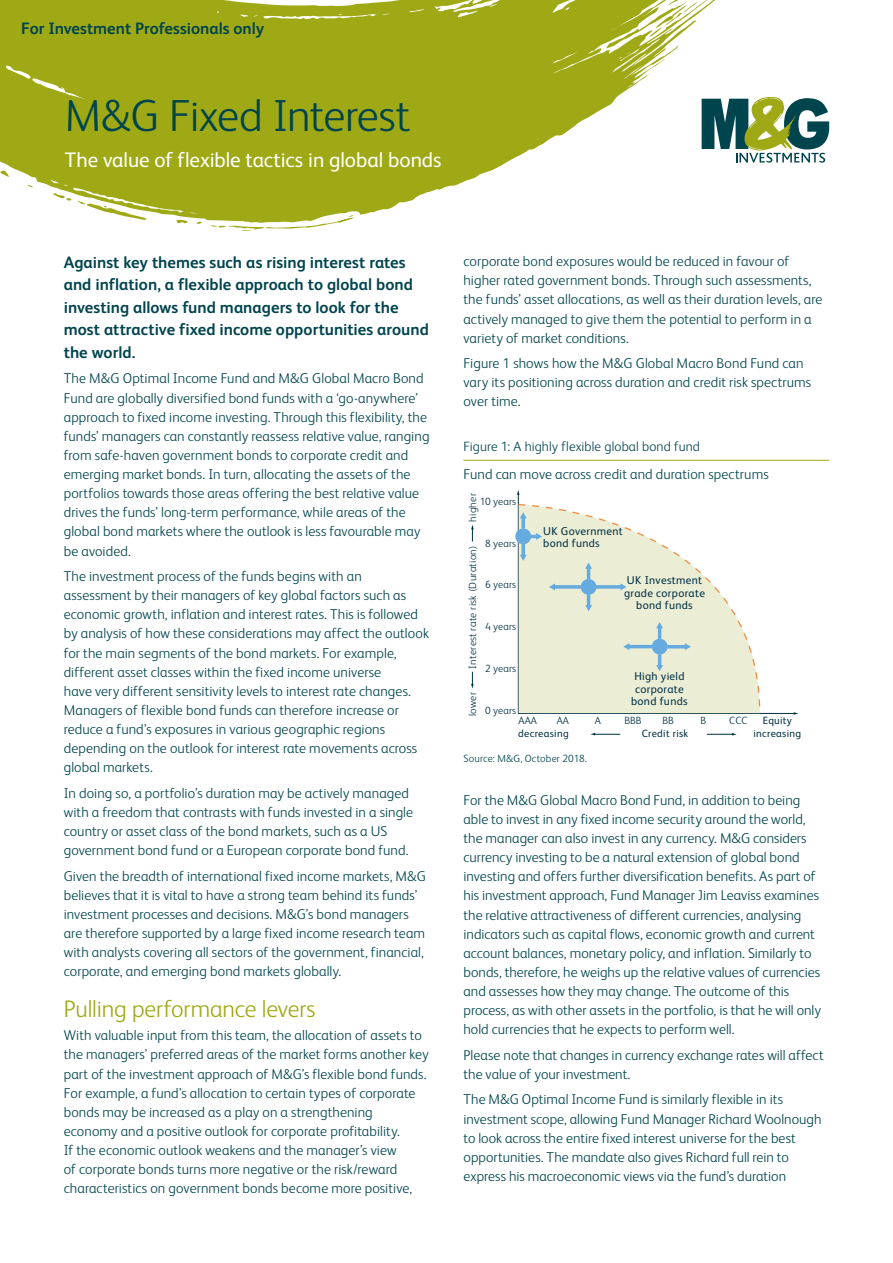
<style>
.page{position:relative;width:893px;height:1263px;background:#fff}
.page>*{position:absolute;margin:0;border:0;box-sizing:border-box;transform-origin:0 0}
.Header_H1{font:300 45px "FS Albert Pro";letter-spacing:-.02em;color:#00444d}
.Subheading_S1{font:300 24px "FS Albert Pro";letter-spacing:-.005em;color:#9fa915}
.Header__qualifier__q{font:21px "FS Albert Pro";letter-spacing:-.005em;color:#fff}
.Intro_B0{font:700 16.5px/22.5px "FS Albert Pro";color:#00444d}
.Audience{font:700 16.5px "FS Albert Pro";color:#00444d}
.Body_B1{font:300 14.25px/19.2px "FS Albert Pro";letter-spacing:.005em;color:#00444d}
.Heading_tH2{font:300 13.5px "FS Albert Pro";letter-spacing:.01em;color:#00444d}
.t1{font:11.4px/12.3px "FS Albert Pro";letter-spacing:.025em;color:#003042;text-align:center}
.t2{font:300 10.5px "FS Albert Pro";letter-spacing:.015em;color:#003042}
.t3{font:10.5px/12.6px "FS Albert Pro";letter-spacing:.03em;color:#003042;text-align:center}
.Source_SC1{font:300 10.5px "FS Albert Pro";letter-spacing:.02em;color:#00444d}
</style>
<div class="page">
<svg style="left:0;top:0;width:770px;height:231px;fill:#9fa915"></svg>
<div style="left:65px;top:17px;width:83px;height:26px;background:#9fa915"></div>
<div style="left:148px;top:23px;width:151px;height:26px;background:#9fa915"></div>
<hr style="left:463px;top:460px;width:366px;height:1px;background:#9fa915">
<svg style="left:517px;top:503px;width:244px;height:211px"></svg>
<hr style="left:523px;top:535px;width:14px;height:3px;background:#65abdf">
<svg style="left:536px;top:533px;width:6px;height:7px"></svg>
<div style="left:515px;top:528px;width:16px;height:16px;background:#65abdf;border-radius:50%"></div>
<svg style="left:521px;top:518px;width:4px;height:11px"></svg>
<svg style="left:520px;top:512px;width:7px;height:6px"></svg>
<svg style="left:521px;top:544px;width:4px;height:11px"></svg>
<svg style="left:520px;top:555px;width:7px;height:6px"></svg>
<div style="left:652px;top:639px;width:16px;height:15px;background:#65abdf;border-radius:50%"></div>
<svg style="left:656px;top:622px;width:7px;height:17px"></svg>
<svg style="left:656px;top:654px;width:7px;height:17px"></svg>
<hr style="left:667px;top:645px;width:19px;height:3px;background:#65abdf">
<svg style="left:685px;top:643px;width:6px;height:7px"></svg>
<hr style="left:628px;top:645px;width:24px;height:3px;background:#65abdf">
<svg style="left:623px;top:643px;width:6px;height:7px"></svg>
<svg style="left:585px;top:563px;width:7px;height:16px"></svg>
<svg style="left:585px;top:595px;width:7px;height:16px"></svg>
<div style="left:581px;top:579px;width:15px;height:16px;background:#65abdf;border-radius:50%"></div>
<svg style="left:555px;top:585px;width:26px;height:4px"></svg>
<svg style="left:549px;top:583px;width:6px;height:7px"></svg>
<svg style="left:596px;top:585px;width:24px;height:4px"></svg>
<svg style="left:620px;top:583px;width:6px;height:7px"></svg>
<svg style="left:471px;top:672px;width:3px;height:16px"></svg>
<svg style="left:471px;top:525px;width:3px;height:16px"></svg>
<svg style="left:707px;top:733px;width:30px;height:2px"></svg>
<svg style="left:590px;top:733px;width:30px;height:2px"></svg>
<svg style="left:702px;top:97px;width:127px;height:66px"></svg>
<p class="Audience" style="left:21px;top:17px;width:244px">For Investment Professionals only</p>
<p class="Header_H1" style="left:65px;top:85px;width:347px">M&amp;G Fixed Interest</p>
<p class="Header__qualifier__q" style="left:65px;top:145px;width:378px">The value of flexible tactics in global bonds</p>
<p class="Intro_B0" style="left:64px;top:250px;width:367px">Against key themes such as rising interest rates and inflation, a flexible approach to global bond investing allows fund managers to look for the most attractive fixed income opportunities around the world.</p>
<p class="Body_B1" style="left:64px;top:368px;width:367px">The M&amp;G Optimal Income Fund and M&amp;G Global Macro Bond Fund are globally diversified bond funds with a ‘go-anywhere’ approach to fixed income investing. Through this flexibility, the funds’ managers can constantly reassess relative value, ranging from safe-haven government bonds to corporate credit and emerging market bonds. In turn, allocating the assets of the portfolios towards those areas offering the best relative value drives the funds’ long-term performance, while areas of the global bond markets where the outlook is less favourable may be avoided.</p>
<p class="Body_B1" style="left:64px;top:566px;width:367px">The investment process of the funds begins with an assessment by their managers of key global factors such as economic growth, inflation and interest rates. This is followed by analysis of how these considerations may affect the outlook for the main segments of the bond markets. For example, different asset classes within the fixed income universe<br>have very different sensitivity levels to interest rate changes.<br>Managers of flexible bond funds can therefore increase or reduce a fund’s exposures in various geographic regions depending on the outlook for interest rate movements across global markets.</p>
<p class="Body_B1" style="left:64px;top:782px;width:351px">In doing so, a portfolio’s duration may be actively managed with a freedom that contrasts with funds invested in a single country or asset class of the bond markets, such as a US government bond fund or a European corporate bond fund.</p>
<p class="Body_B1" style="left:64px;top:865px;width:364px">Given the breadth of international fixed income markets, M&amp;G believes that it is vital to have a strong team behind its funds’ investment processes and decisions. M&amp;G’s bond managers are therefore supported by a large fixed income research team with analysts covering all sectors of the government, financial, corporate, and emerging bond markets globally.</p>
<p class="Subheading_S1" style="left:64px;top:992px;width:253px">Pulling performance levers</p>
<p class="Body_B1" style="left:64px;top:1025px;width:366px">With valuable input from this team, the allocation of assets to the managers’ preferred areas of the market forms another key part of the investment approach of M&amp;G’s flexible bond funds.<br>For example, a fund’s allocation to certain types of corporate bonds may be increased as a play on a strengthening economy and a positive outlook for corporate profitability.<br>If the economic outlook weakens and the manager’s view<br>of corporate bonds turns more negative or the risk/reward characteristics on government bonds become more positive,</p>
<p class="Body_B1" style="left:463px;top:251px;width:360px">corporate bond exposures would be reduced in favour of higher rated government bonds. Through such assessments, the funds’ asset allocations, as well as their duration levels, are actively managed to give them the potential to perform in a variety of market conditions.</p>
<p class="Body_B1" style="left:463px;top:353px;width:349px">Figure 1 shows how the M&amp;G Global Macro Bond Fund can vary its positioning across duration and credit risk spectrums over time.</p>
<p class="Heading_tH2" style="left:463px;top:437px;width:238px">Figure 1: A highly flexible global bond fund</p>
<p class="Body_B1" style="left:463px;top:464px;width:307px">Fund can move across credit and duration spectrums</p>
<p class="t2" style="left:465px;top:522px;width:30px;rotate:-90deg">higher</p>
<p class="t2" style="left:480px;top:494px;width:38px">10 years</p>
<p class="t2" style="left:465px;top:669px;width:125px;rotate:-90deg">Interest rate risk (Duration)</p>
<p class="t2" style="left:465px;top:716px;width:25px;rotate:-90deg">lower</p>
<p class="t2" style="left:485px;top:536px;width:33px">8 years</p>
<p class="t2" style="left:485px;top:577px;width:33px">6 years</p>
<p class="t2" style="left:485px;top:619px;width:33px">4 years</p>
<p class="t1" style="left:543px;top:524px;width:81px;text-align:left">UK Government bond funds</p>
<p class="t1" style="left:624px;top:573px;width:82px">UK Investment grade corporate bond funds</p>
<p class="t2" style="left:485px;top:661px;width:33px">2 years</p>
<p class="t1" style="left:631px;top:669px;width:58px">High yield corporate bond funds</p>
<p class="t2" style="left:485px;top:703px;width:33px">0 years</p>
<p class="t2" style="left:519px;top:713px;width:20px">AAA</p>
<p class="t2" style="left:557px;top:713px;width:14px">AA</p>
<p class="t2" style="left:595px;top:713px;width:8px">A</p>
<p class="t2" style="left:624px;top:713px;width:19px">BBB</p>
<p class="t2" style="left:662px;top:713px;width:13px">BB</p>
<p class="t2" style="left:700px;top:713px;width:7px">B</p>
<p class="t2" style="left:729px;top:713px;width:20px">CCC</p>
<p class="t3" style="left:753px;top:714px;width:49px">Equity increasing</p>
<p class="t3" style="left:518px;top:726px;width:52px">decreasing</p>
<p class="t3" style="left:642px;top:726px;width:48px">Credit risk</p>
<p class="Source_SC1" style="left:463px;top:751px;width:125px">Source: M&amp;G, October 2018.</p>
<p class="Body_B1" style="left:463px;top:789px;width:359px">For the M&amp;G Global Macro Bond Fund, in addition to being able to invest in any fixed income security around the world, the manager can also invest in any currency. M&amp;G considers currency investing to be a natural extension of global bond investing and offers further diversification benefits. As part of his investment approach, Fund Manager Jim Leaviss examines the relative attractiveness of different currencies, analysing indicators such as capital flows, economic growth and current account balances, monetary policy, and inflation. Similarly to bonds, therefore, he weighs up the relative values of currencies and assesses how they may change. The outcome of this process, as with other assets in the portfolio, is that he will only hold currencies that he expects to perform well.</p>
<p class="Body_B1" style="left:463px;top:1044px;width:362px">Please note that changes in currency exchange rates will affect the value of your investment.</p>
<p class="Body_B1" style="left:463px;top:1089px;width:359px">The M&amp;G Optimal Income Fund is similarly flexible in its investment scope, allowing Fund Manager Richard Woolnough to look across the entire fixed interest universe for the best opportunities. The mandate also gives Richard full rein to express his macroeconomic views via the fund’s duration</p>
</div>
